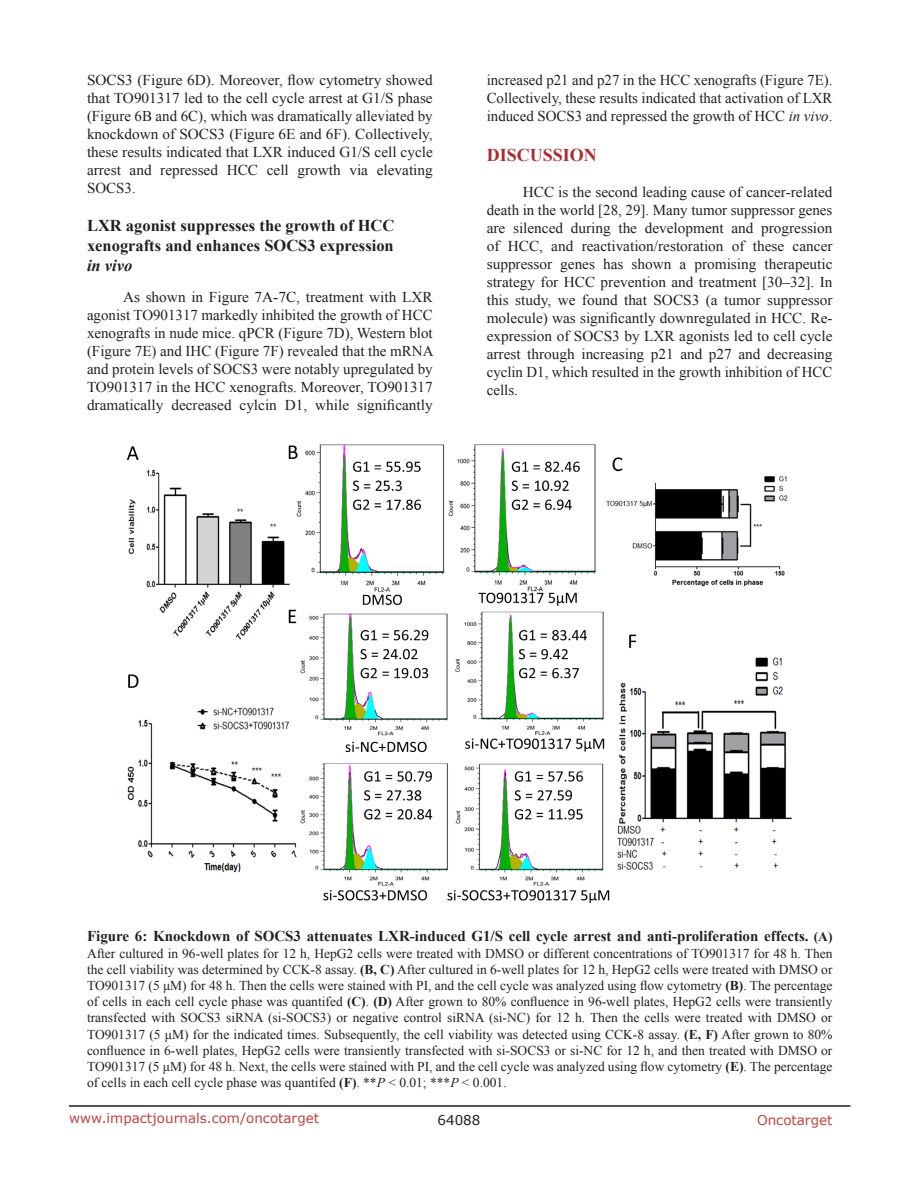
<style>
.page{position:relative;width:918px;height:1188px;background:#fff}
.page>*{position:absolute;margin:0;border:0;box-sizing:border-box;transform-origin:0 0}
.Heading{font:700 18px "Times New Roman";color:#ac2b31}
.SubHeading{font:700 16.5px/19.8px "Times New Roman";color:#231f20;text-align:justify}
.BodyText{font:15px/18px "Times New Roman";color:#231f20;text-align:justify}
.figuretext{font:700 15px "Times New Roman";color:#231f20}
.figuretext-2{font:13.5px/16.2px "Times New Roman";color:#231f20;text-align:justify}
.t1{font:13.5px "Verdana";color:#c24141}
.t2{font:13.5px "Verdana";color:#231f20}
.s1{font-style:italic}
.s2{font-size:13.5px}
.s3{font-weight:700}
</style>
<div class="page">
<hr style="left:69px;top:1105px;width:781px;height:2px;background:#231f20">
<img style="left:127px;top:444px;width:665px;height:460px">
<p class="BodyText" style="left:87px;top:71px;width:347px">SOCS3 (Figure 6D). Moreover, flow cytometry showed that TO901317 led to the cell cycle arrest at G1/S phase (Figure 6B and 6C), which was dramatically alleviated by knockdown of SOCS3 (Figure 6E and 6F). Collectively, these results indicated that LXR induced G1/S cell cycle arrest and repressed HCC cell growth via elevating SOCS3.</p>
<p class="SubHeading" style="left:87px;top:215px;width:309px">LXR agonist suppresses the growth of HCC xenografts and enhances SOCS3 expression <span class="s1">in vivo</span></p>
<p class="BodyText" style="left:87px;top:288px;width:348px;text-indent:36px">As shown in Figure 7A-7C, treatment with LXR agonist TO901317 markedly inhibited the growth of HCC xenografts in nude mice. qPCR (Figure 7D), Western blot (Figure 7E) and IHC (Figure 7F) revealed that the mRNA and protein levels of SOCS3 were notably upregulated by TO901317 in the HCC xenografts. Moreover, TO901317 dramatically decreased cylcin D1, while significantly</p>
<p class="BodyText" style="left:487px;top:71px;width:347px">increased p21 and p27 in the HCC xenografts (Figure 7E).<br>Collectively, these results indicated that activation of LXR induced SOCS3 and repressed the growth of HCC <span class="s1">in vivo</span>.</p>
<p class="Heading" style="left:487px;top:143px;width:112px">DISCUSSION</p>
<p class="BodyText" style="left:487px;top:183px;width:347px;text-indent:36px">HCC is the second leading cause of cancer-related death in the world [28, 29]. Many tumor suppressor genes are silenced during the development and progression of HCC, and reactivation/restoration of these cancer suppressor genes has shown a promising therapeutic strategy for HCC prevention and treatment [30–32]. In this study, we found that SOCS3 (a tumor suppressor molecule) was significantly downregulated in HCC. Re&shy;expression of SOCS3 by LXR agonists led to cell cycle arrest through increasing p21 and p27 and decreasing cyclin D1, which resulted in the growth inhibition of HCC cells.</p>
<p class="figuretext" style="left:87px;top:926px;width:747px">Figure 6: Knockdown of SOCS3 attenuates LXR-induced G1/S cell cycle arrest and anti-proliferation effects. <span class="s2">(A)</span></p>
<p class="figuretext-2" style="left:87px;top:945px;width:747px">After cultured in 96-well plates for 12 h, HepG2 cells were treated with DMSO or different concentrations of TO901317 for 48 h. Then the cell viability was determined by CCK-8 assay. <span class="s3">(B, C)</span> After cultured in 6-well plates for 12 h, HepG2 cells were treated with DMSO or TO901317 (5 μM) for 48 h. Then the cells were stained with PI, and the cell cycle was analyzed using flow cytometry <span class="s3">(B)</span>. The percentage of cells in each cell cycle phase was quantifed <span class="s3">(C)</span>. <span class="s3">(D)</span> After grown to 80% confluence in 96-well plates, HepG2 cells were transiently transfected with SOCS3 siRNA (si-SOCS3) or negative control siRNA (si-NC) for 12 h. Then the cells were treated with DMSO or TO901317 (5 μM) for the indicated times. Subsequently, the cell viability was detected using CCK-8 assay. <span class="s3">(E, F)</span> After grown to 80% confluence in 6-well plates, HepG2 cells were transiently transfected with si-SOCS3 or si-NC for 12 h, and then treated with DMSO or TO901317 (5 μM) for 48 h. Next, the cells were stained with PI, and the cell cycle was analyzed using flow cytometry <span class="s3">(E)</span>. The percentage of cells in each cell cycle phase was quantifed <span class="s3">(F)</span>. **<span class="s1">P</span> &lt; 0.01; ***<span class="s1">P</span> &lt; 0.001.</p>
<p class="t1" style="left:69px;top:1109px;width:252px">www.impactjournals.com/oncotarget</p>
<p class="t2" style="left:438px;top:1111px;width:44px">64088</p>
<p class="t1" style="left:757px;top:1111px;width:77px">Oncotarget</p>
</div>
